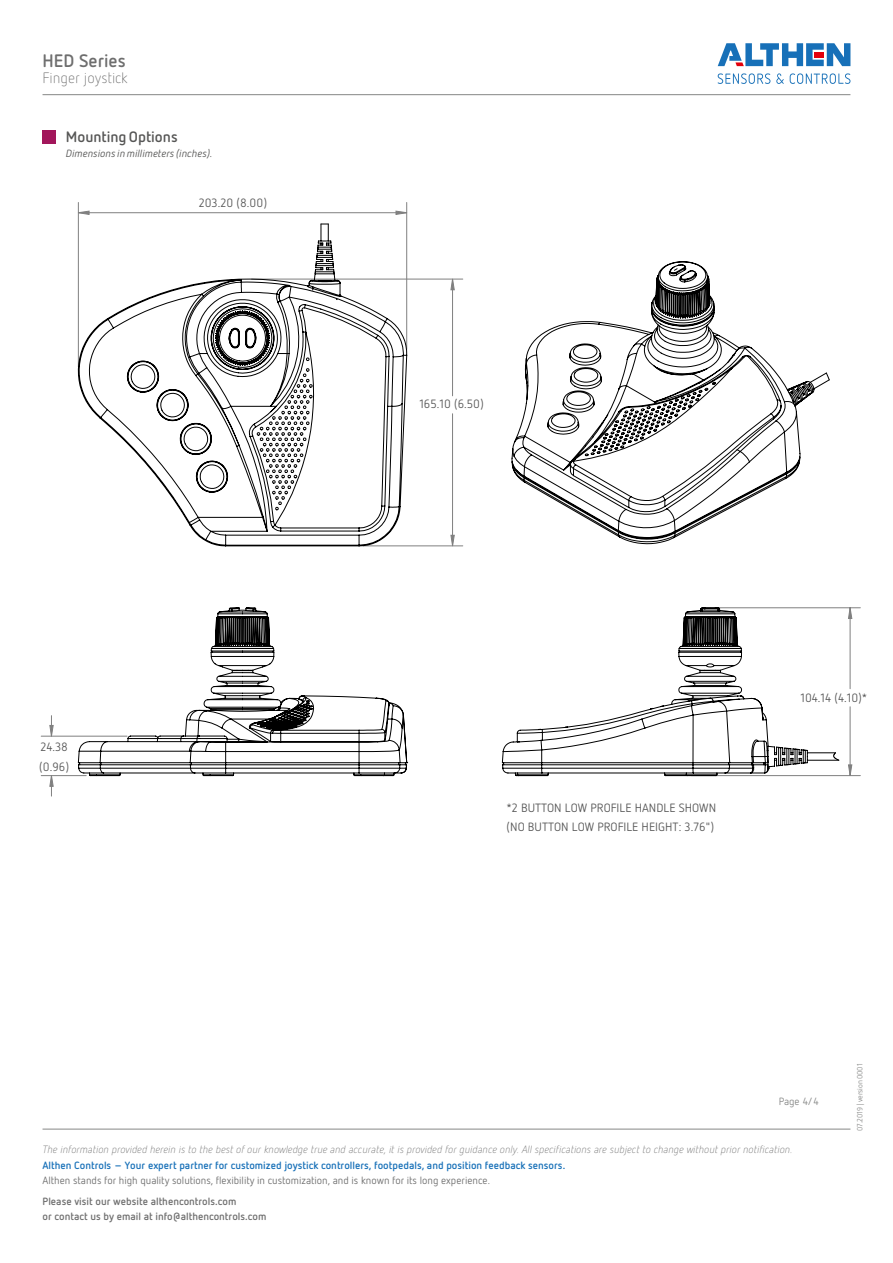
<style>
.page{position:relative;width:893px;height:1263px;background:#fff}
.page>*{position:absolute;margin:0;border:0;box-sizing:border-box;transform-origin:0 0}
.t1{font:700 18px "Netto OT";color:#6e6e6e}
.t2{font:700 15px "Netto OT";color:#565655}
.t3{font:300 15px "Netto OT";color:#6e6e6e}
.t4{font:12px/19.8px "Netto OT";color:#565656}
.t5{font:italic 300 10.5px "Netto OT";color:#6e6e6e}
.t6{font:700 10.5px "Netto OT";color:#1770b8}
.t7{font:10.5px "Netto OT";color:#6e6e6e}
.t8{font:700 10.5px/15px "Netto OT";color:#6e6e6e}
.t9{font:italic 10.5px "Netto OT";color:#565655}
.t10{font:10.5px "Netto OT";color:#868786}
.t11{font:7.5px "Netto OT";color:#868786}
</style>
<div class="page">
<hr style="left:43px;top:94px;width:807px;height:1px;background:#868786">
<svg style="left:718px;top:73px;width:52px;height:11px"></svg>
<svg style="left:776px;top:73px;width:8px;height:11px"></svg>
<svg style="left:790px;top:73px;width:60px;height:11px"></svg>
<svg style="left:718px;top:43px;width:132px;height:23px"></svg>
<div style="left:43px;top:130px;width:13px;height:14px;background:#a2165b"></div>
<hr style="left:43px;top:1129px;width:807px;height:1px;background:#868786">
<hr style="left:363px;top:546px;width:100px;height:1px;background:#808080">
<hr style="left:252px;top:279px;width:211px;height:1px;background:#808080">
<hr style="left:406px;top:202px;width:1px;height:147px;background:#808080">
<hr style="left:78px;top:202px;width:1px;height:165px;background:#808080">
<hr style="left:41px;top:736px;width:86px;height:1px;background:#808080">
<hr style="left:41px;top:775px;width:45px;height:1px;background:#808080">
<hr style="left:714px;top:607px;width:146px;height:1px;background:#808080">
<hr style="left:691px;top:775px;width:169px;height:1px;background:#808080">
<svg style="left:50px;top:211px;width:404px;height:575px"></svg>
<svg style="left:848px;top:607px;width:4px;height:169px"></svg>
<svg style="left:77px;top:607px;width:331px;height:170px"></svg>
<svg style="left:78px;top:223px;width:330px;height:324px"></svg>
<svg style="left:511px;top:261px;width:319px;height:283px"></svg>
<svg style="left:501px;top:607px;width:339px;height:170px"></svg>
<h1 class="t1" style="left:43px;top:53px;width:85px">HED Series</h1>
<h2 class="t3" style="left:43px;top:72px;width:87px">Finger joystick</h2>
<h2 class="t2" style="left:66px;top:130px;width:113px">Mounting Options</h2>
<p class="t9" style="left:66px;top:149px;width:148px">Dimensions in millimeters (inches).</p>
<p class="t4" style="left:199px;top:194px;width:70px">203.20 (8.00)</p>
<p class="t4" style="left:39px;top:737px;width:31px">24.38 (0.96)</p>
<p class="t4" style="left:419px;top:395px;width:66px">165.10 (6.50)</p>
<p class="t4" style="left:506px;top:799px;width:211px;line-height:19.2px">*2 BUTTON LOW PROFILE HANDLE SHOWN (NO BUTTON LOW PROFILE HEIGHT: 3.76")</p>
<p class="t4" style="left:800px;top:688px;width:68px">104.14 (4.10)*</p>
<p class="t10" style="left:779px;top:1096px;width:42px">Page 4 / 4</p>
<p class="t11" style="left:857px;top:1131px;width:69px;rotate:-90deg">07.2019 | version 0001</p>
<p class="t5" style="left:43px;top:1144px;width:751px">The information provided herein is to the best of our knowledge true and accurate, it is provided for guidance only. All specifications are subject to change without prior notification.</p>
<p class="t6" style="left:43px;top:1161px;width:524px">Althen Controls – Your expert partner for customized joystick controllers, footpedals, and position feedback sensors.</p>
<p class="t7" style="left:43px;top:1176px;width:449px">Althen stands for high quality solutions, flexibility in customization, and is known for its long experience.</p>
<p class="t8" style="left:43px;top:1195px;width:225px">Please visit our website althencontrols.com<br>or contact us by email at info@althencontrols.com</p>
</div>
